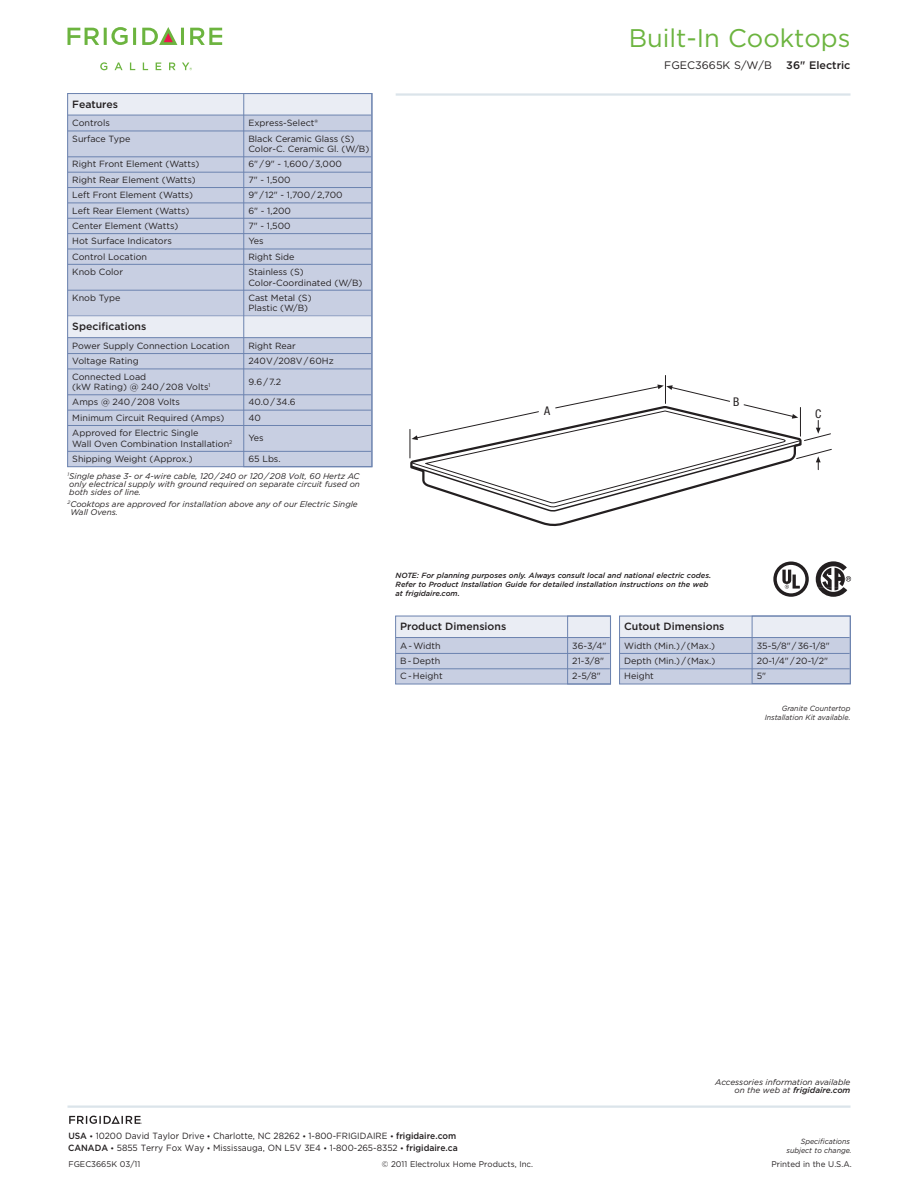
<style>
.page{position:relative;width:918px;height:1188px;background:#fff}
.page>*{position:absolute;margin:0;border:0;box-sizing:border-box;transform-origin:0 0}
.t1{font:25.5px "Gotham";color:#6cb43f}
.t2{font:condensed 12px "Helvetica Neue";color:#231f20}
.t3{font:10.8px "Gotham";color:#231f20}
.t4{font:500 10.8px "Gotham";color:#231f20}
.t5{font:500 10.5px "Gotham";color:#231f20}
.t6{font:9px/15.3px "Gotham";color:#231f20}
.t7{font:9px/11.9px "Gotham";color:#231f20;scale:.95 1}
.t8{font:italic 8.25px/8.2px "Gotham";color:#231f20;text-align:right}
.t9{font:8.25px "Gotham";color:#231f20}
.t10{font:italic 500 7.5px/9px "Gotham";color:#231f20}
.t11{font:italic 7.5px/9px "Gotham";color:#231f20;text-align:right;scale:.95 1}
.s1{font-weight:500}
.s2{font-weight:500;font-size:7.5px}
</style>
<div class="page">
<hr style="left:68px;top:1106px;width:782px;height:2px;background:#dbe4ea">
<svg style="left:69px;top:1116px;width:73px;height:8px"></svg>
<svg style="left:100px;top:62px;width:7px;height:8px"></svg>
<svg style="left:115px;top:62px;width:8px;height:8px"></svg>
<svg style="left:130px;top:63px;width:5px;height:7px"></svg>
<svg style="left:143px;top:63px;width:5px;height:7px"></svg>
<svg style="left:156px;top:63px;width:5px;height:7px"></svg>
<svg style="left:169px;top:63px;width:7px;height:7px"></svg>
<svg style="left:68px;top:27px;width:68px;height:18px"></svg>
<svg style="left:190px;top:28px;width:32px;height:17px"></svg>
<svg style="left:142px;top:27px;width:42px;height:18px"></svg>
<svg style="left:182px;top:63px;width:10px;height:7px"></svg>
<hr style="left:396px;top:93px;width:455px;height:3px;background:#dbe4ea">
<div style="left:396px;top:616px;width:215px;height:68px;background:#c8cfe2"></div>
<div style="left:396px;top:616px;width:214px;height:22px;background:#eaedf4"></div>
<hr style="left:396px;top:637px;width:214px;height:1px;background:#6c83af">
<hr style="left:396px;top:653px;width:214px;height:1px;background:#6c83af">
<hr style="left:396px;top:669px;width:214px;height:1px;background:#6c83af">
<div style="left:395px;top:616px;width:216px;height:68px;border:1px solid #6c83af"></div>
<div style="left:567px;top:616px;width:44px;height:68px;border:1px solid #6c83af"></div>
<div style="left:620px;top:616px;width:230px;height:68px;background:#c8cfe2"></div>
<div style="left:620px;top:616px;width:230px;height:22px;background:#eaedf4"></div>
<hr style="left:620px;top:637px;width:230px;height:1px;background:#6c83af">
<hr style="left:620px;top:653px;width:230px;height:1px;background:#6c83af">
<hr style="left:620px;top:669px;width:230px;height:1px;background:#6c83af">
<div style="left:619px;top:616px;width:232px;height:68px;border:1px solid #6c83af"></div>
<div style="left:752px;top:616px;width:99px;height:68px;border:1px solid #6c83af"></div>
<svg style="left:409px;top:429px;width:196px;height:98px"></svg>
<svg style="left:410px;top:375px;width:422px;height:138px"></svg>
<div style="left:68px;top:94px;width:304px;height:373px;background:#c8cfe2"></div>
<div style="left:68px;top:94px;width:303px;height:21px;background:#eaedf4"></div>
<hr style="left:68px;top:115px;width:303px;height:1px;background:#6c83af">
<hr style="left:68px;top:131px;width:303px;height:1px;background:#6c83af">
<hr style="left:68px;top:157px;width:303px;height:1px;background:#6c83af">
<hr style="left:68px;top:172px;width:303px;height:1px;background:#6c83af">
<hr style="left:68px;top:187px;width:303px;height:1px;background:#6c83af">
<hr style="left:68px;top:203px;width:303px;height:1px;background:#6c83af">
<hr style="left:68px;top:218px;width:303px;height:1px;background:#6c83af">
<hr style="left:68px;top:233px;width:303px;height:1px;background:#6c83af">
<hr style="left:68px;top:249px;width:303px;height:1px;background:#6c83af">
<hr style="left:68px;top:264px;width:303px;height:1px;background:#6c83af">
<hr style="left:68px;top:290px;width:303px;height:1px;background:#6c83af">
<div style="left:68px;top:316px;width:303px;height:22px;background:#eaedf4"></div>
<hr style="left:68px;top:337px;width:303px;height:1px;background:#6c83af">
<hr style="left:68px;top:353px;width:303px;height:1px;background:#6c83af">
<hr style="left:68px;top:369px;width:303px;height:1px;background:#6c83af">
<hr style="left:68px;top:395px;width:303px;height:1px;background:#6c83af">
<hr style="left:68px;top:410px;width:303px;height:1px;background:#6c83af">
<hr style="left:68px;top:425px;width:303px;height:1px;background:#6c83af">
<hr style="left:68px;top:451px;width:303px;height:1px;background:#6c83af">
<div style="left:244px;top:93px;width:128px;height:374px;border:1px solid #6c83af"></div>
<svg style="left:773px;top:562px;width:36px;height:35px"></svg>
<svg style="left:816px;top:561px;width:35px;height:36px"></svg>
<p class="t5" style="left:72px;top:97px;width:47px">Features</p>
<p class="t6" style="left:72px;top:115px;width:60px">Controls<br>Surface Type</p>
<p class="t6" style="left:72px;top:156px;width:129px">Right Front Element (Watts)<br>Right Rear Element (Watts)<br>Left Front Element (Watts)<br>Left Rear Element (Watts)<br>Center Element (Watts)<br>Hot Surface Indicators<br>Control Location<br>Knob Color</p>
<p class="t6" style="left:72px;top:290px;width:50px">Knob Type</p>
<p class="t5" style="left:72px;top:320px;width:76px">Specifications</p>
<p class="t6" style="left:72px;top:338px;width:159px">Power Supply Connection Location<br>Voltage Rating<br>Connected Load</p>
<p class="t6" style="left:72px;top:379px;width:154px">(kW Rating) @ 240 / 208 Volts<sup>1<br></sup>Amps @ 240 / 208 Volts<br>Minimum Circuit Required (Amps)<br>Approved for Electric Single</p>
<p class="t6" style="left:72px;top:436px;width:162px">Wall Oven Combination Installation<sup>2<br></sup>Shipping Weight (Approx.)</p>
<p class="t6" style="left:248px;top:115px;width:108px">Express-Select®<br>Black Ceramic Glass (S)</p>
<p class="t6" style="left:248px;top:141px;width:122px">Color-C. Ceramic Gl. (W/B)<br>6" / 9" - 1,600 / 3,000<br>7" - 1,500<br>9" / 12" - 1,700 / 2,700<br>6" - 1,200<br>7" - 1,500<br>Yes<br>Right Side<br>Stainless (S)</p>
<p class="t6" style="left:248px;top:274px;width:116px">Color-Coordinated (W/B)<br>Cast Metal (S)</p>
<p class="t6" style="left:248px;top:300px;width:61px">Plastic (W/B)</p>
<p class="t6" style="left:248px;top:338px;width:87px">Right Rear<br>240V /208V / 60Hz</p>
<p class="t6" style="left:248px;top:374px;width:34px">9.6 / 7.2</p>
<p class="t6" style="left:248px;top:394px;width:49px">40.0 / 34.6<br>40</p>
<p class="t6" style="left:248px;top:430px;width:17px">Yes</p>
<p class="t6" style="left:248px;top:451px;width:34px">65 Lbs.</p>
<p class="t8" style="left:68px;top:472px;width:294px;text-align:justify"><sup>1</sup>Single phase 3- or 4-wire cable, 120 / 240 or 120 / 208 Volt, 60 Hertz AC only electrical supply with ground required on separate circuit fused on both sides of line.</p>
<p class="t8" style="left:70px;top:500px;width:289px;text-align:left;text-indent:-3px"><sup>2</sup>Cooktops are approved for installation above any of our Electric Single<br>Wall Ovens.</p>
<h1 class="t1" style="left:629px;top:22px;width:223px">Built-In Cooktops</h1>
<p class="t3" style="left:664px;top:58px;width:109px">FGEC3665K S/W/B</p>
<p class="t4" style="left:786px;top:58px;width:66px">36" Electric</p>
<h2 class="t2" style="left:544px;top:404px;width:7px">A</h2>
<h2 class="t2" style="left:733px;top:395px;width:8px">B</h2>
<h2 class="t2" style="left:815px;top:407px;width:8px">C</h2>
<p class="t10" style="left:396px;top:571px;width:317px">NOTE: For planning purposes only. Always consult local and national electric codes.<br>Refer to Product Installation Guide for detailed installation instructions on the web at frigidaire.com.</p>
<p class="t5" style="left:400px;top:620px;width:108px">Product Dimensions</p>
<p class="t6" style="left:400px;top:638px;width:44px">A - Width<br>B - Depth<br>C - Height</p>
<p class="t6" style="left:572px;top:638px;width:36px">36-3/4"<br>21-3/8"<br>2-5/8"</p>
<p class="t5" style="left:624px;top:620px;width:102px">Cutout Dimensions</p>
<p class="t6" style="left:624px;top:638px;width:93px;text-align:justify">Width (Min.) / (Max.)<br>Depth (Min.) / (Max.)<br>Height</p>
<p class="t6" style="left:757px;top:638px;width:75px">35-5/8" / 36-1/8"<br>20-1/4" / 20-1/2"<br>5"</p>
<p class="t11" style="left:765px;top:704px;width:92px">Granite Countertop<br>Installation Kit available.</p>
<p class="t8" style="left:715px;top:1078px;width:137px">Accessories information available on the web at <span class="s1">frigidaire.com</span></p>
<p class="t7" style="left:68px;top:1130px;width:412px"><span class="s1">USA</span> <span class="s2">•</span> 10200 David Taylor Drive <span class="s2">•</span> Charlotte, NC 28262 <span class="s2">•</span> 1-800-FRIGIDAIRE <span class="s2">•</span> <span class="s1">frigidaire.com<br>CANADA</span> <span class="s2">•</span> 5855 Terry Fox Way <span class="s2">•</span> Mississauga, ON L5V 3E4 <span class="s2">•</span> 1-800-265-8352 <span class="s2">•</span> <span class="s1">frigidaire.ca</span></p>
<p class="t9" style="left:68px;top:1159px;width:73px">FGEC3665K 03/11</p>
<p class="t9" style="left:382px;top:1159px;width:153px">© 2011 Electrolux Home Products, Inc.</p>
<p class="t9" style="left:772px;top:1159px;width:82px">Printed in the U.S.A.</p>
<p class="t11" style="left:787px;top:1136px;width:70px">Specifications subject to change.</p>
</div>
